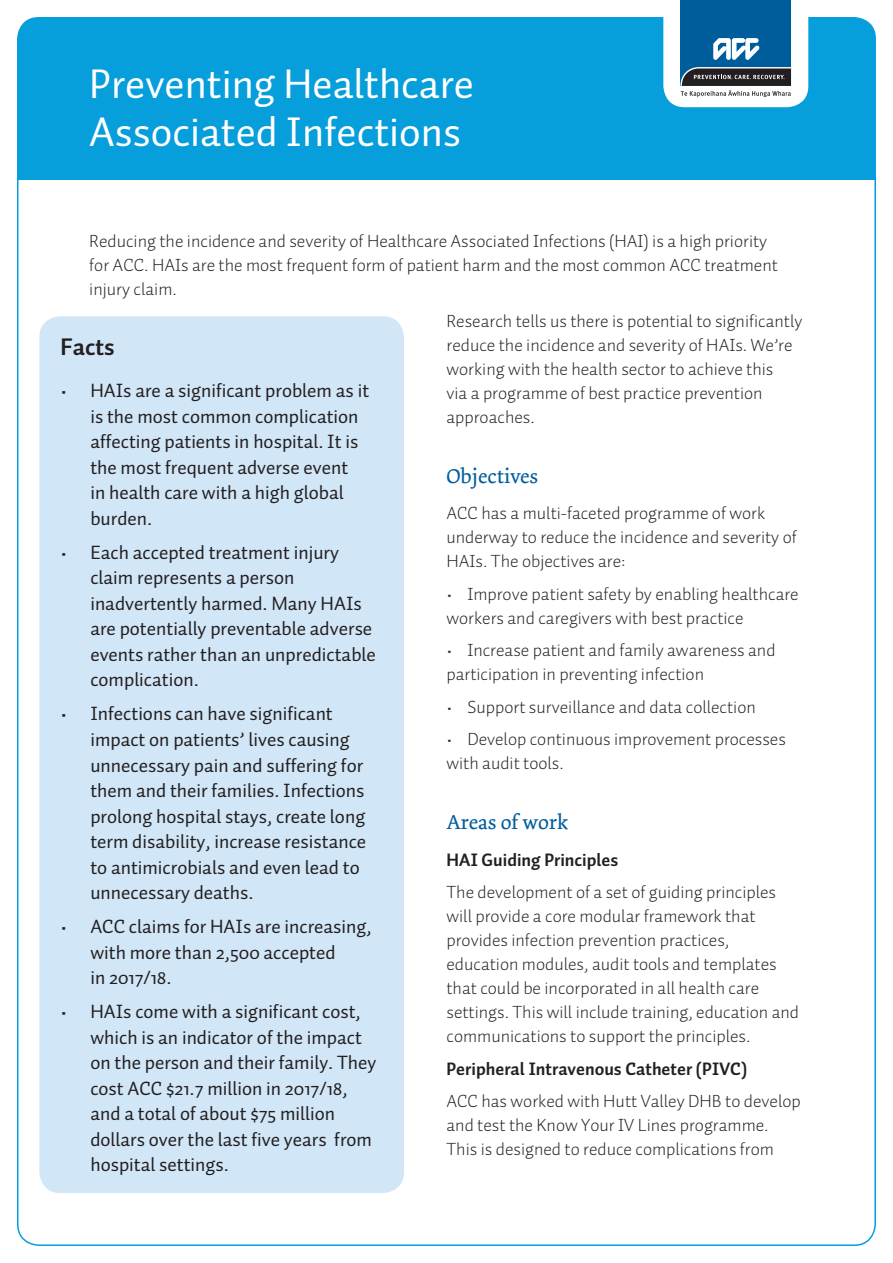
<style>
.page{position:relative;width:893px;height:1263px;background:#fff}
.page>*{position:absolute;margin:0;border:0;box-sizing:border-box;transform-origin:0 0}
._01_Cover_title{font:42px/48px "Auto 1";color:#fff}
._02_Body{font:700 24px "Auto 1";color:#231f20}
._02_Head_3{font:21px "Dolly";color:#005d9c}
.t1{font:19.5px/25.5px "Auto 1";color:#231f20}
._02_Body-2{font:300 18px/24px "Auto 1";color:#231f20}
._02_Head_4{font:700 18px "Auto 1";color:#231f20}
</style>
<div class="page">
<div style="left:18px;top:18px;width:857px;height:161px;background:#069edb"></div>
<svg style="left:663px;top:0;width:145px;height:107px;background:#709bb7"></svg>
<div style="left:39px;top:316px;width:365px;height:877px;background:#d1e6f6;border-radius:21px"></div>
<p class="_01_Cover_title" style="left:89px;top:59px;width:386px">Preventing Healthcare<br>Associated Infections</p>
<p class="_02_Body-2" style="left:89px;top:228px;width:690px">Reducing the incidence and severity of Healthcare Associated Infections (HAI) is a high priority for ACC. HAIs are the most frequent form of patient harm and the most common ACC treatment injury claim.</p>
<p class="_02_Body-2" style="left:446px;top:309px;width:357px">Research tells us there is potential to significantly reduce the incidence and severity of HAIs. We’re working with the health sector to achieve this<br>via a programme of best practice prevention approaches.</p>
<p class="_02_Body" style="left:61px;top:332px;width:55px">Facts</p>
<p class="t1" style="left:90px;top:378px;width:280px;text-indent:-30px">• HAIs are a significant problem as it is the most common complication affecting patients in hospital. It is the most frequent adverse event<br>in health care with a high global burden.</p>
<p class="t1" style="left:90px;top:539px;width:287px;text-indent:-30px">• Each accepted treatment injury claim represents a person inadvertently harmed. Many HAIs are potentially preventable adverse events rather than an unpredictable complication.</p>
<p class="t1" style="left:90px;top:701px;width:277px;text-indent:-30px">• Infections can have significant impact on patients’ lives causing unnecessary pain and suffering for them and their families. Infections prolong hospital stays, create long term disability, increase resistance to antimicrobials and even lead to unnecessary deaths.</p>
<p class="t1" style="left:90px;top:913px;width:283px;text-indent:-30px">• ACC claims for HAIs are increasing, with more than 2,500 accepted<br>in 2017/18.</p>
<p class="t1" style="left:90px;top:998px;width:288px;text-indent:-30px">• HAIs come with a significant cost, which is an indicator of the impact on the person and their family. They cost ACC $21.7 million in 2017/18, and a total of about $75 million dollars over the last five years from hospital settings.</p>
<p class="_02_Head_3" style="left:446px;top:463px;width:93px">Objectives</p>
<p class="_02_Body-2" style="left:446px;top:501px;width:352px">ACC has a multi-faceted programme of work underway to reduce the incidence and severity of<br>HAIs. The objectives are:</p>
<p class="_02_Body-2" style="left:446px;top:582px;width:354px">• Improve patient safety by enabling healthcare workers and caregivers with best practice</p>
<p class="_02_Body-2" style="left:446px;top:638px;width:331px">• Increase patient and family awareness and participation in preventing infection</p>
<p class="_02_Body-2" style="left:446px;top:695px;width:311px">• Support surveillance and data collection</p>
<p class="_02_Body-2" style="left:446px;top:727px;width:341px">• Develop continuous improvement processes with audit tools.</p>
<p class="_02_Head_3" style="left:446px;top:810px;width:123px">Areas of work</p>
<p class="_02_Head_4" style="left:446px;top:848px;width:173px">HAI Guiding Principles</p>
<p class="_02_Body-2" style="left:446px;top:880px;width:354px">The development of a set of guiding principles will provide a core modular framework that provides infection prevention practices, education modules, audit tools and templates that could be incorporated in all health care settings. This will include training, education and communications to support the principles.</p>
<p class="_02_Head_4" style="left:446px;top:1057px;width:302px">Peripheral Intravenous Catheter (PIVC)</p>
<p class="_02_Body-2" style="left:446px;top:1089px;width:356px">ACC has worked with Hutt Valley DHB to develop and test the Know Your IV Lines programme.<br>This is designed to reduce complications from</p>
</div>
